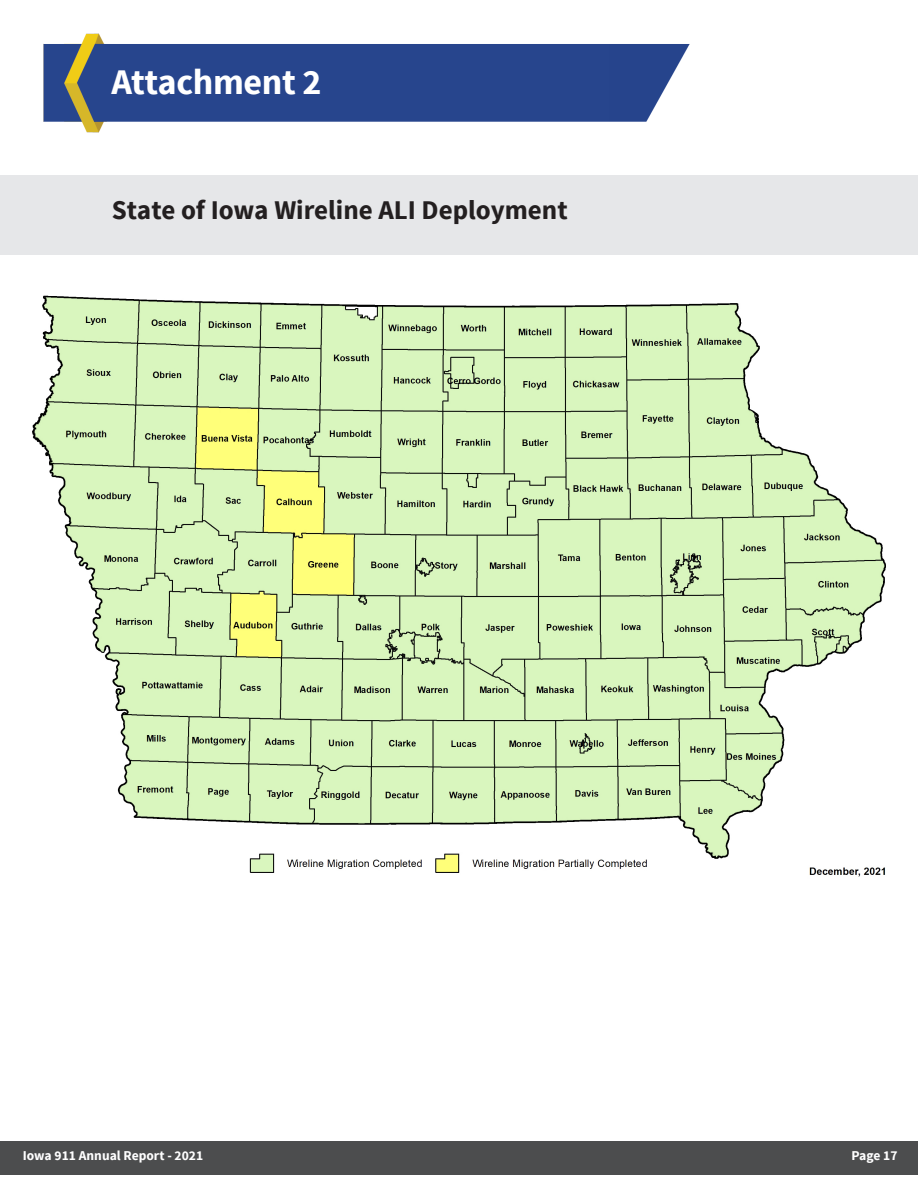
<style>
.page{position:relative;width:918px;height:1188px;background:#fff}
.page>*{position:absolute;margin:0;border:0;box-sizing:border-box;transform-origin:0 0}
.Section{font:700 36px "Source Sans Pro";letter-spacing:-.01em;color:#fff}
.t1{font:700 27px "Source Sans Pro";color:#231f20}
.t2{font:700 13.5px "Source Sans Pro";color:#fff}
</style>
<div class="page">
<div style="left:0;top:175px;width:24px;height:79px;background:#e6e7e9"></div>
<div style="left:1px;top:175px;width:917px;height:79px;background:#e6e7e9"></div>
<div style="left:0;top:1141px;width:918px;height:34px;background:#4c4d4e"></div>
<img style="left:43px;top:33px;width:647px;height:100px">
<img style="left:32px;top:295px;width:854px;height:582px">
<p class="Section" style="left:111px;top:59px;width:212px">Attachment 2</p>
<p class="t1" style="left:112px;top:193px;width:457px">State of Iowa Wireline ALI Deployment</p>
<p class="t2" style="left:23px;top:1147px;width:182px">Iowa 911 Annual Report - 2021</p>
<p class="t2" style="left:852px;top:1147px;width:47px">Page 17</p>
</div>
